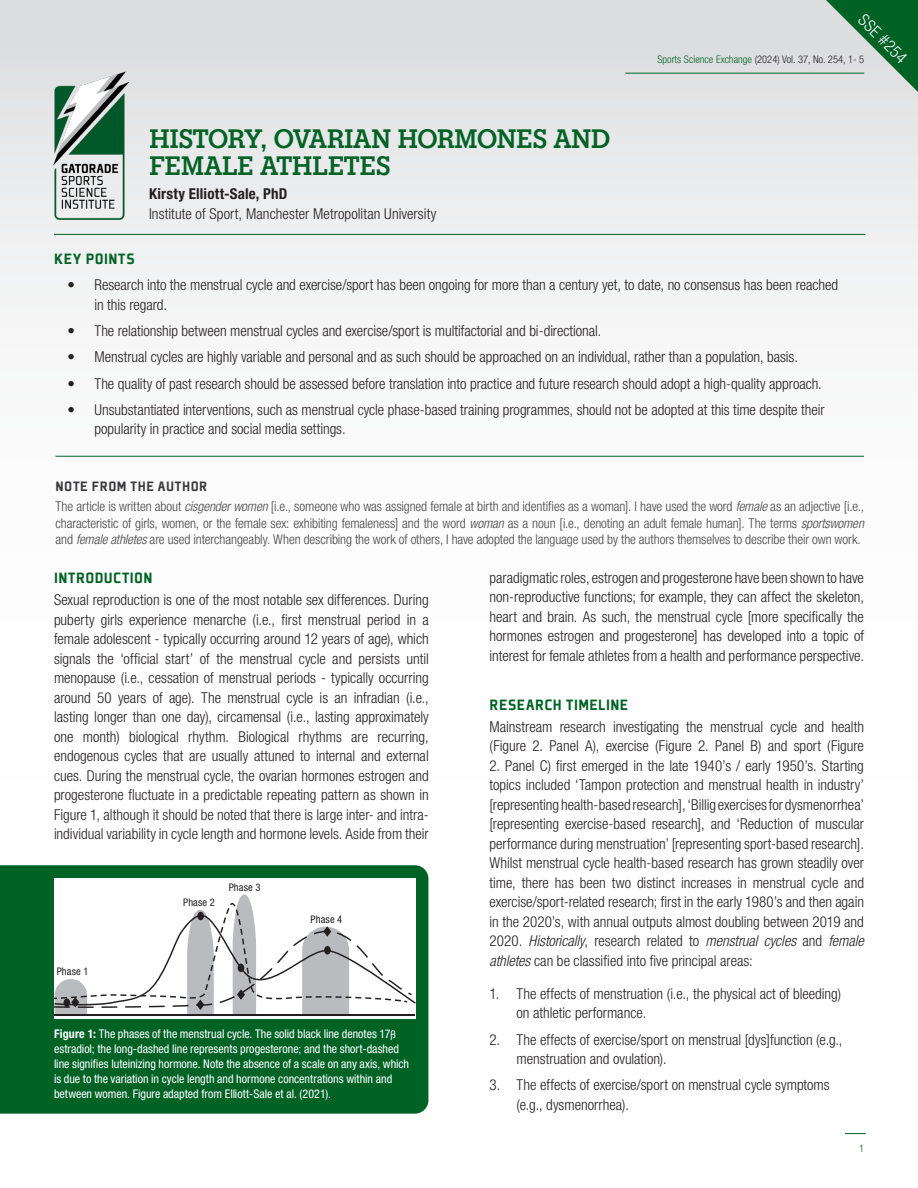
<style>
.page{position:relative;width:918px;height:1188px;background:#fff}
.page>*{position:absolute;margin:0;border:0;box-sizing:border-box;transform-origin:0 0}
.t1{font:700 27.75px/27px "Gatorade";letter-spacing:-.015em;color:#016226}
.HEADINGS{font:900 16.5px "Plexes Pro";letter-spacing:.025em;color:#016226}
.HEADINGS-2{font:900 16.5px "Plexes Pro";letter-spacing:.05em;color:#016226}
.t2{font:300 condensed 16.5px "Helvetica Neue LT Std";color:#fff}
.MAIN_BODY{font:300 condensed 15px/19.5px "Helvetica Neue LT Std";color:#231f20}
.AuthorCredentials{font:300 condensed 15px "Helvetica Neue LT Std";letter-spacing:.005em;color:#231f20}
.AUTHOR{font:700 condensed 15px "Helvetica Neue LT Std";letter-spacing:.01em;color:#231f20}
.HEADINGS-3{font:900 15px "Plexes Pro";letter-spacing:.035em;color:#3b3b3d}
.MAIN_BODY-2{font:300 condensed 13.5px/16.5px "Helvetica Neue LT Std";letter-spacing:-.005em;color:#474646;text-align:justify}
.FIGURE_CAPTIONS{font:condensed 12px/15px "Helvetica Neue LT Std";color:#fff}
.t3{font:300 condensed 10.5px "Helvetica Neue LT Std";letter-spacing:.005em;color:#231f20}
.FIGURE_CAPTIONS-2{font:condensed 10.5px "Helvetica Neue LT Std";letter-spacing:.02em;color:#231f20}
.t4{font:300 condensed 10.5px "Helvetica Neue LT Std";color:#016226}
.s1{color:#016226}
.s2{font-style:italic}
.s3{font-weight:700}
.s4{font-family:"Plexes Pro";font-stretch:normal}
</style>
<div class="page">
<div style="left:0;top:0;width:918px;height:1188px;background:linear-gradient(to bottom,#e8e9ea,#fff)"></div>
<svg style="left:826px;top:0;width:92px;height:92px;background:#70a083"></svg>
<hr style="left:54px;top:234px;width:812px;height:1px;background:#016226">
<hr style="left:56px;top:456px;width:808px;height:1px;background:#0c6333">
<img style="left:46px;top:68px;width:87px;height:156px">
<div style="left:0;top:865px;width:428px;height:249px;background:#016226"></div>
<div style="left:54px;top:878px;width:362px;height:141px;background:#fff"></div>
<hr style="left:54px;top:1015px;width:361px;height:1px;background:#231f20">
<svg style="left:54px;top:894px;width:362px;height:120px"></svg>
<hr style="left:625px;top:73px;width:239px;height:1px;background:#016226">
<svg style="left:845px;top:1133px;width:21px;height:1px"></svg>
<p class="t1" style="left:149px;top:126px;width:463px">HISTORY, OVARIAN HORMONES AND<br>FEMALE ATHLETES</p>
<p class="AUTHOR" style="left:149px;top:185px;width:140px">Kirsty Elliott-Sale, PhD</p>
<p class="AuthorCredentials" style="left:149px;top:205px;width:289px">Institute of Sport, Manchester Metropolitan University</p>
<p class="t2" style="left:868px;top:10px;width:62px;rotate:45deg">SSE #254</p>
<p class="t3" style="left:657px;top:53px;width:208px"><span class="s1">Sports Science Exchange</span> (2024) Vol. 37, No. 254, 1- 5</p>
<p class="HEADINGS-2" style="left:54px;top:249px;width:82px">KEY POINTS</p>
<p class="MAIN_BODY" style="left:94px;top:275px;width:745px;text-indent:-27px">• Research into the menstrual cycle and exercise/sport has been ongoing for more than a century yet, to date, no consensus has been reached in this regard.</p>
<p class="MAIN_BODY" style="left:68px;top:321px;width:535px">• The relationship between menstrual cycles and exercise/sport is multifactorial and bi-directional.</p>
<p class="MAIN_BODY" style="left:68px;top:347px;width:732px">• Menstrual cycles are highly variable and personal and as such should be approached on an individual, rather than a population, basis.</p>
<p class="MAIN_BODY" style="left:68px;top:373px;width:756px">• The quality of past research should be assessed before translation into practice and future research should adopt a high-quality approach.</p>
<p class="MAIN_BODY" style="left:94px;top:400px;width:732px;text-indent:-27px">• Unsubstantiated interventions, such as menstrual cycle phase-based training programmes, should not be adopted at this time despite their popularity in practice and social media settings.</p>
<p class="HEADINGS-3" style="left:56px;top:478px;width:153px">NOTE FROM THE AUTHOR</p>
<p class="MAIN_BODY-2" style="left:56px;top:498px;width:810px">The article is written about <span class="s2">cisgender women</span> [i.e., someone who was assigned female at birth and identifies as a woman]. I have used the word <span class="s2">female</span> as an adjective [i.e., characteristic of girls, women, or the female sex: exhibiting femaleness] and the word <span class="s2">woman</span> as a noun [i.e., denoting an adult female human]. The terms <span class="s2">sportswomen </span>and <span class="s2">female athletes</span> are used interchangeably. When describing the work of others, I have adopted the language used by the authors themselves to describe their own work.</p>
<p class="HEADINGS" style="left:54px;top:568px;width:100px">INTRODUCTION</p>
<p class="MAIN_BODY" style="left:54px;top:590px;width:376px;text-align:justify">Sexual reproduction is one of the most notable sex differences. During puberty girls experience menarche (i.e., first menstrual period in a female adolescent - typically occurring around 12 years of age), which signals the ‘official start’ of the menstrual cycle and persists until menopause (i.e., cessation of menstrual periods - typically occurring around 50 years of age). The menstrual cycle is an infradian (i.e., lasting longer than one day), circamensal (i.e., lasting approximately one month) biological rhythm. Biological rhythms are recurring, endogenous cycles that are usually attuned to internal and external cues. During the menstrual cycle, the ovarian hormones estrogen and progesterone fluctuate in a predictable repeating pattern as shown in Figure 1, although it should be noted that there is large inter- and intra&shy;individual variability in cycle length and hormone levels. Aside from their</p>
<p class="FIGURE_CAPTIONS-2" style="left:57px;top:966px;width:33px">Phase 1</p>
<p class="FIGURE_CAPTIONS-2" style="left:183px;top:896px;width:33px">Phase 2</p>
<p class="FIGURE_CAPTIONS-2" style="left:229px;top:881px;width:33px">Phase 3</p>
<p class="FIGURE_CAPTIONS-2" style="left:310px;top:913px;width:33px">Phase 4</p>
<p class="FIGURE_CAPTIONS" style="left:54px;top:1026px;width:357px"><span class="s3">Figure 1:</span> The phases of the menstrual cycle. The solid black line denotes 17<span class="s4">β </span>estradiol; the long-dashed line represents progesterone; and the short-dashed line signifies luteinizing hormone. Note the absence of a scale on any axis, which is due to the variation in cycle length and hormone concentrations within and between women. Figure adapted from Elliott-Sale et al. (2021).</p>
<p class="MAIN_BODY" style="left:490px;top:568px;width:376px;text-align:justify">paradigmatic roles, estrogen and progesterone have been shown to have non-reproductive functions; for example, they can affect the skeleton, heart and brain. As such, the menstrual cycle [more specifically the hormones estrogen and progesterone] has developed into a topic of interest for female athletes from a health and performance perspective.</p>
<p class="HEADINGS" style="left:490px;top:695px;width:140px">RESEARCH TIMELINE</p>
<p class="MAIN_BODY" style="left:490px;top:717px;width:376px">Mainstream research investigating the menstrual cycle and health (Figure 2. Panel A), exercise (Figure 2. Panel B) and sport (Figure</p>
<p class="MAIN_BODY" style="left:490px;top:756px;width:376px;text-align:justify">2. Panel C) first emerged in the late 1940’s / early 1950’s. Starting topics included ‘Tampon protection and menstrual health in industry’ [representing health-based research], ‘Billig exercises for dysmenorrhea’ [representing exercise-based research], and ‘Reduction of muscular performance during menstruation’ [representing sport-based research].<br>Whilst menstrual cycle health-based research has grown steadily over time, there has been two distinct increases in menstrual cycle and exercise/sport-related research; first in the early 1980’s and then again in the 2020’s, with annual outputs almost doubling between 2019 and 2020. <span class="s2">Historically</span>, research related to <span class="s2">menstrual cycles</span> and <span class="s2">female athletes</span> can be classified into five principal areas:</p>
<p class="MAIN_BODY" style="left:517px;top:984px;width:326px;text-indent:-27px">1. The effects of menstruation (i.e., the physical act of bleeding) on athletic performance.</p>
<p class="MAIN_BODY" style="left:517px;top:1029px;width:327px;text-indent:-27px">2. The effects of exercise/sport on menstrual [dys]function (e.g., menstruation and ovulation).</p>
<p class="MAIN_BODY" style="left:517px;top:1075px;width:315px;text-indent:-27px">3. The effects of exercise/sport on menstrual cycle symptoms (e.g., dysmenorrhea).</p>
<p class="t4" style="left:859px;top:1142px;width:7px">1</p>
</div>
